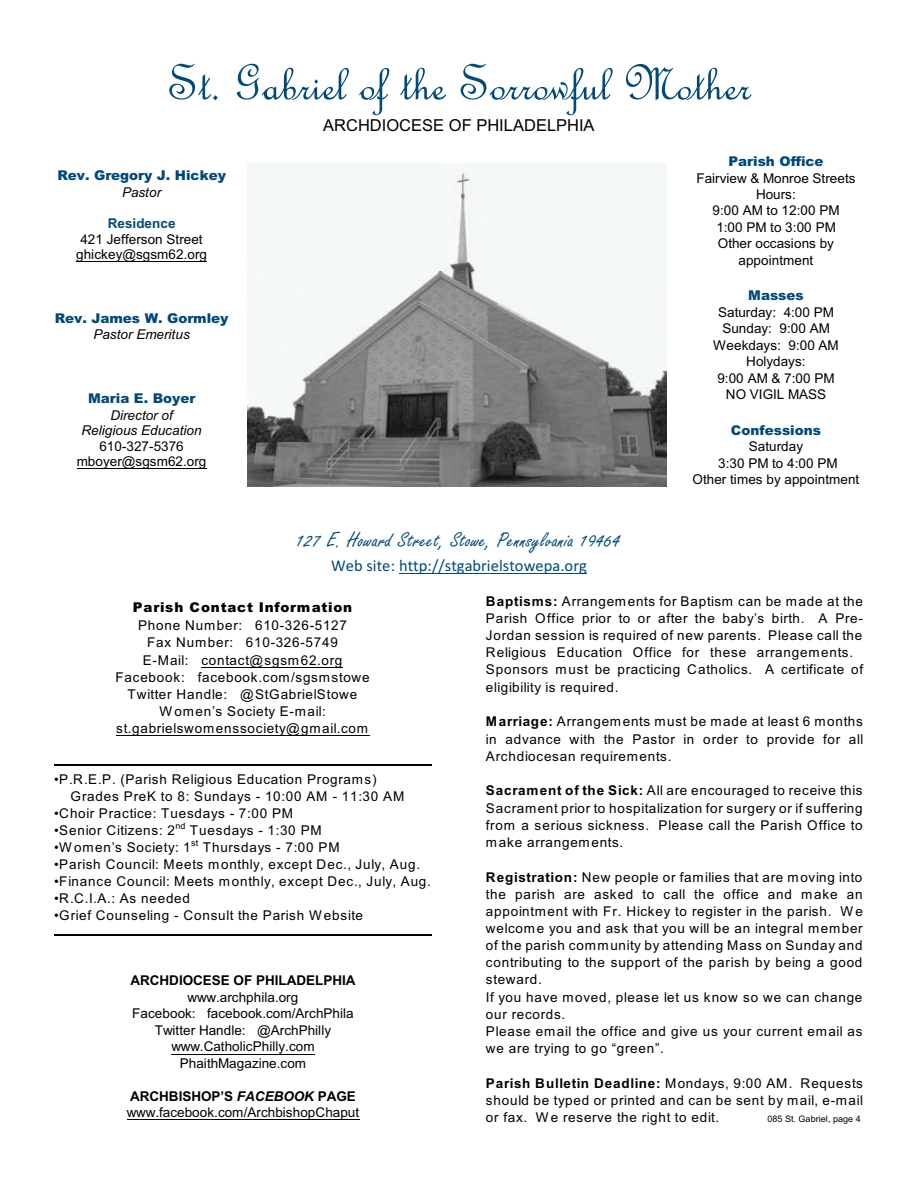
<style>
.page{position:relative;width:918px;height:1188px;background:#fff}
.page>*{position:absolute;margin:0;border:0;box-sizing:border-box;transform-origin:0 0}
.t1{font:54px "French Script";color:#00497b}
.t2{font:22.5px "Freestyle Script";letter-spacing:.015em;color:#00497b}
.t3{font:16.5px "Calibri";color:#00497b}
.t4{font:16.5px "Arial";color:#000}
.t5{font:13.5px/17.1px "Arial";letter-spacing:.055em;color:#000}
.t6{font:13.5px/16.5px "Arial";color:#000;text-align:center}
.t7{font:900 13.5px "Arial";color:#00497b}
.t8{font:italic 13.5px/15.5px "Arial";color:#000;text-align:center}
.t9{font:700 13.5px "Arial";color:#000}
.t10{font:900 13.5px "Arial";letter-spacing:.065em;color:#000}
.t11{font:700 13.5px "Arial";color:#00497b}
.t12{font:9px "Arial";color:#000}
.s1{font-weight:700}
.s2{font-weight:700;font-style:italic}
</style>
<div class="page">
<hr style="left:76px;top:261px;width:131px;height:1px;background:#000">
<hr style="left:77px;top:468px;width:130px;height:1px;background:#000">
<hr style="left:399px;top:573px;width:188px;height:1px;background:#00497b">
<hr style="left:201px;top:667px;width:142px;height:1px;background:#000">
<hr style="left:116px;top:735px;width:254px;height:1px;background:#000">
<hr style="left:171px;top:1054px;width:144px;height:1px;background:#000">
<hr style="left:127px;top:1120px;width:232px;height:1px;background:#000">
<hr style="left:54px;top:764px;width:378px;height:1px;background:#000">
<hr style="left:54px;top:935px;width:378px;height:1px;background:#000">
<img style="left:247px;top:171px;width:419px;height:316px">
<h1 class="t1" style="left:167px;top:64px;width:585px">St. Gabriel of the Sorrowful Mother</h1>
<p class="t4" style="left:323px;top:119px;width:273px">ARCHDIOCESE OF PHILADELPHIA</p>
<p class="t7" style="left:57px;top:171px;width:170px">Rev. Gregory J. Hickey</p>
<p class="t8" style="left:122px;top:186px;width:41px">Pastor</p>
<p class="t11" style="left:108px;top:218px;width:69px">Residence</p>
<p class="t6" style="left:76px;top:233px;width:132px;line-height:15.3px">421 Jefferson Street ghickey@sgsm62.org</p>
<p class="t7" style="left:728px;top:156px;width:97px">Parish Office</p>
<p class="t6" style="left:696px;top:171px;width:161px">Fairview &amp; Monroe Streets<br>Hours:<br>9:00 AM to 12:00 PM<br>1:00 PM to 3:00 PM<br>Other occasions by appointment</p>
<p class="t7" style="left:748px;top:291px;width:57px">Masses</p>
<p class="t6" style="left:713px;top:305px;width:127px">Saturday: 4:00 PM<br>Sunday: 9:00 AM<br>Weekdays: 9:00 AM<br>Holydays:<br>9:00 AM &amp; 7:00 PM<br>NO VIGIL MASS</p>
<p class="t7" style="left:731px;top:425px;width:92px">Confessions</p>
<p class="t6" style="left:693px;top:440px;width:168px">Saturday<br>3:30 PM to 4:00 PM<br>Other times by appointment</p>
<p class="t7" style="left:55px;top:313px;width:175px">Rev. James W. Gormley</p>
<p class="t8" style="left:93px;top:328px;width:98px">Pastor Emeritus</p>
<p class="t7" style="left:88px;top:394px;width:109px">Maria E. Boyer</p>
<p class="t8" style="left:82px;top:409px;width:122px">Director of<br>Religious Education</p>
<p class="t6" style="left:77px;top:440px;width:131px;line-height:15.3px">610-327-5376 mboyer@sgsm62.org</p>
<h2 class="t2" style="left:297px;top:526px;width:325px">127 E. Howard Street, Stowe, Pennsylvania 19464</h2>
<p class="t3" style="left:331px;top:555px;width:257px">Web site: http://stgabrielstowepa.org</p>
<p class="t10" style="left:133px;top:602px;width:221px">Parish Contact Information</p>
<p class="t5" style="left:115px;top:618px;width:256px;text-align:center">Phone Number: 610-326-5127<br>Fax Number: 610-326-5749<br>E-Mail: contact@sgsm62.org<br>Facebook: facebook.com/sgsmstowe<br>Twitter Handle: @StGabrielStowe<br>Women’s Society E-mail: st.gabrielswomenssociety@gmail.com</p>
<p class="t5" style="left:71px;top:772px;width:335px;text-indent:-17px">•P.R.E.P. (Parish Religious Education Programs)<br>Grades PreK to 8: Sundays - 10:00 AM - 11:30 AM</p>
<p class="t5" style="left:54px;top:806px;width:241px">•Choir Practice: Tuesdays - 7:00 PM</p>
<p class="t5" style="left:54px;top:823px;width:269px">•Senior Citizens: 2 Tuesdays - 1:30 PM</p>
<p class="t5" style="left:486px;top:594px;width:379px"><span class="s1">Baptisms:</span> Arrangements for Baptism can be made at the Parish Office prior to or after the baby’s birth. A Pre-Jordan session is required of new parents. Please call the Religious Education Office for these arrangements.<br>Sponsors must be practicing Catholics. A certificate of eligibility is required.</p>
<p class="t5" style="left:486px;top:714px;width:379px;text-align:justify"><span class="s1">Marriage:</span> Arrangements must be made at least 6 months in advance with the Pastor in order to provide for all Archdiocesan requirements.</p>
<p class="t5" style="left:486px;top:783px;width:378px;text-align:justify"><span class="s1">Sacrament of the Sick:</span> All are encouraged to receive this Sacrament prior to hospitalization for surgery or if suffering from a serious sickness. Please call the Parish Office to make arrangements.</p>
<p class="t5" style="left:486px;top:870px;width:378px"><span class="s1">Registration:</span> New people or families that are moving into the parish are asked to call the office and make an appointment with Fr. Hickey to register in the parish. We welcome you and ask that you will be an integral member of the parish community by attending Mass on Sunday and contributing to the support of the parish by being a good steward.<br>If you have moved, please let us know so we can change our records.<br>Please email the office and give us your current email as we are trying to go “green”.</p>
<p class="t5" style="left:486px;top:1076px;width:379px;text-align:justify"><span class="s1">Parish Bulletin Deadline:</span> Mondays, 9:00 AM. Requests should be typed or printed and can be sent by mail, e-mail or fax. We reserve the right to edit.</p>
<p class="t12" style="left:175px;top:822px;width:12px">nd</p>
<p class="t5" style="left:54px;top:840px;width:287px">•Women’s Society: 1 Thursdays - 7:00 PM</p>
<p class="t12" style="left:191px;top:839px;width:9px">st</p>
<p class="t5" style="left:54px;top:857px;width:368px">•Parish Council: Meets monthly, except Dec., July, Aug.</p>
<p class="t5" style="left:54px;top:874px;width:378px">•Finance Council: Meets monthly, except Dec., July, Aug.</p>
<p class="t5" style="left:54px;top:891px;width:138px">•R.C.I.A.: As needed</p>
<p class="t5" style="left:54px;top:908px;width:310px">•Grief Counseling - Consult the Parish Website</p>
<p class="t9" style="left:131px;top:976px;width:227px">ARCHDIOCESE OF PHILADELPHIA</p>
<p class="t6" style="left:132px;top:990px;width:223px">www.archphila.org<br>Facebook: facebook.com/ArchPhila<br>Twitter Handle: @ArchPhilly www.CatholicPhilly.com<br>PhaithMagazine.com</p>
<p class="t6" style="left:127px;top:1089px;width:234px;text-align:left"><span class="s1">ARCHBISHOP’S</span> <span class="s2">FACEBOOK</span> <span class="s1">PAGE </span>www.facebook.com/ArchbishopChaput</p>
<p class="t12" style="left:768px;top:1116px;width:95px">085 St. Gabriel, page 4</p>
</div>
